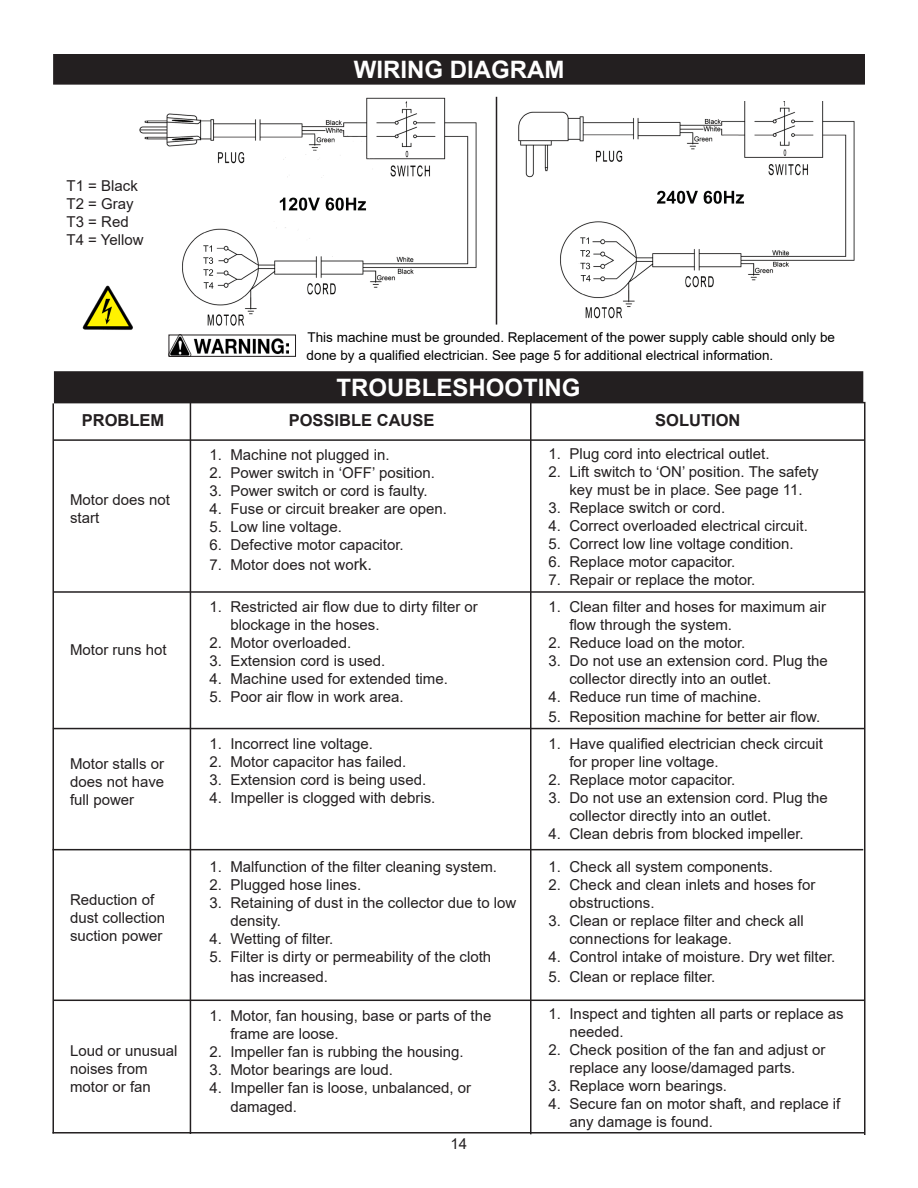
<style>
.page{position:relative;width:918px;height:1188px;background:#fff}
.page>*{position:absolute;margin:0;border:0;box-sizing:border-box;transform-origin:0 0}
.t1{font:700 24px "Arial";color:#fff}
.t2{font:700 16.5px "Arial";color:#231f20}
.t3{font:15px/18px "Arial";color:#231f20}
.t4{font:13.5px/18px "Arial";color:#000}
.s1{font-size:16.5px}
</style>
<div class="page">
<div style="left:54px;top:55px;width:810px;height:29px;background:#231f20"></div>
<div style="left:53px;top:54px;width:812px;height:31px;border:2px solid #231f20"></div>
<img style="left:171px;top:337px;width:118px;height:18px">
<div style="left:169px;top:335px;width:127px;height:22px;border:1px solid #231f20"></div>
<div style="left:55px;top:372px;width:808px;height:29px;background:#231f20"></div>
<div style="left:54px;top:371px;width:809px;height:31px;border:2px solid #231f20"></div>
<hr style="left:52px;top:403px;width:2px;height:731px;background:#231f20">
<hr style="left:190px;top:402px;width:1px;height:732px;background:#231f20">
<hr style="left:864px;top:402px;width:2px;height:733px;background:#231f20">
<hr style="left:530px;top:402px;width:2px;height:732px;background:#231f20">
<hr style="left:54px;top:402px;width:810px;height:1px;background:#231f20">
<hr style="left:52px;top:849px;width:811px;height:1px;background:#231f20">
<hr style="left:54px;top:591px;width:811px;height:2px;background:#231f20">
<hr style="left:54px;top:1000px;width:811px;height:1px;background:#231f20">
<hr style="left:52px;top:1132px;width:813px;height:2px;background:#231f20">
<hr style="left:54px;top:439px;width:810px;height:2px;background:#231f20">
<hr style="left:53px;top:728px;width:811px;height:1px;background:#231f20">
<img style="left:139px;top:97px;width:338px;height:229px">
<img style="left:518px;top:101px;width:337px;height:218px">
<hr style="left:496px;top:97px;width:1px;height:228px;background:#231f20">
<img style="left:82px;top:277px;width:66px;height:53px">
<p class="t3" style="left:67px;top:176px;width:73px">T1 = Black</p>
<p class="t3" style="left:67px;top:194px;width:69px">T2 = Gray</p>
<p class="t3" style="left:67px;top:212px;width:64px">T3 = Red</p>
<p class="t3" style="left:67px;top:230px;width:79px">T4 = Yellow</p>
<p class="t1" style="left:354px;top:53px;width:212px">WIRING DIAGRAM</p>
<p class="t4" style="left:307px;top:328px;width:530px">This machine must be grounded. Replacement of the power supply cable should only be done by a qualified electrician. See page 5 for additional electrical information.</p>
<p class="t1" style="left:337px;top:370px;width:246px">TROUBLESHOOTING</p>
<p class="t2" style="left:82px;top:409px;width:84px">PROBLEM</p>
<p class="t2" style="left:289px;top:409px;width:147px">POSSIBLE CAUSE</p>
<p class="t2" style="left:655px;top:409px;width:87px">SOLUTION</p>
<p class="t3" style="left:70px;top:490px;width:102px">Motor does not</p>
<p class="t3" style="left:70px;top:508px;width:31px">start</p>
<p class="t3" style="left:70px;top:640px;width:98px">Motor runs hot</p>
<p class="t3" style="left:70px;top:755px;width:96px">Motor stalls or</p>
<p class="t3" style="left:70px;top:773px;width:96px">does not have</p>
<p class="t3" style="left:70px;top:791px;width:66px">full power</p>
<p class="t3" style="left:70px;top:891px;width:86px">Reduction of</p>
<p class="t3" style="left:70px;top:909px;width:97px">dust collection</p>
<p class="t3" style="left:70px;top:927px;width:94px">suction power</p>
<p class="t3" style="left:70px;top:1042px;width:109px">Loud or unusual</p>
<p class="t3" style="left:70px;top:1060px;width:79px">noises from</p>
<p class="t3" style="left:70px;top:1078px;width:82px">motor or fan</p>
<p class="t3" style="left:210px;top:446px;width:182px">1. Machine not plugged in.</p>
<p class="t3" style="left:210px;top:464px;width:227px">2. Power switch in ‘OFF’ position.</p>
<p class="t3" style="left:210px;top:482px;width:220px">3. Power switch or cord is faulty.</p>
<p class="t3" style="left:210px;top:500px;width:239px">4. Fuse or circuit breaker are open.</p>
<p class="t3" style="left:210px;top:518px;width:134px">5. Low line voltage.</p>
<p class="t3" style="left:210px;top:536px;width:196px">6. Defective motor capacitor.</p>
<p class="t3" style="left:210px;top:555px;width:164px">7. Motor does not wo<span class="s1">rk.</span></p>
<p class="t3" style="left:230px;top:598px;width:249px;text-indent:-21px">1. Restricted air flow due to dirty filter or blockage in the hoses.</p>
<p class="t3" style="left:210px;top:634px;width:143px">2. Motor overloaded.</p>
<p class="t3" style="left:210px;top:652px;width:177px">3. Extension cord is used.</p>
<p class="t3" style="left:210px;top:670px;width:240px">4. Machine used for extended time.</p>
<p class="t3" style="left:210px;top:688px;width:196px">5. Poor air flow in work area.</p>
<p class="t3" style="left:210px;top:735px;width:165px">1. Incorrect line voltage.</p>
<p class="t3" style="left:210px;top:753px;width:198px">2. Motor capacitor has failed.</p>
<p class="t3" style="left:210px;top:771px;width:218px">3. Extension cord is being used.</p>
<p class="t3" style="left:210px;top:789px;width:227px">4. Impeller is clogged with debris.</p>
<p class="t3" style="left:210px;top:858px;width:289px">1. Malfunction of the filter cleaning system.</p>
<p class="t3" style="left:210px;top:876px;width:153px">2. Plugged hose lines.</p>
<p class="t3" style="left:230px;top:894px;width:287px;text-indent:-21px">3. Retaining of dust in the collector due to low density.</p>
<p class="t3" style="left:210px;top:930px;width:125px">4. Wetting of filter.</p>
<p class="t3" style="left:230px;top:947px;width:262px;line-height:19.8px;text-indent:-21px">5. Filter is dirty or permeability of the cloth has increased.</p>
<p class="t3" style="left:230px;top:1006px;width:262px;text-indent:-21px">1. Motor, fan housing, base or parts of the frame are loose.</p>
<p class="t3" style="left:210px;top:1042px;width:256px">2. Impeller fan is rubbing the housing.</p>
<p class="t3" style="left:210px;top:1060px;width:185px">3. Motor bearings are loud.</p>
<p class="t3" style="left:210px;top:1078px;width:263px">4. Impeller fan is loose, unbalanced, or</p>
<p class="t3" style="left:230px;top:1098px;width:68px">damaged.</p>
<p class="t3" style="left:451px;top:1135px;width:18px">14</p>
<p class="t3" style="left:549px;top:444px;width:222px">1. Plug cord into electrical outlet.</p>
<p class="t3" style="left:549px;top:462px;width:272px;text-align:center">2. Lift switch to ‘ON’ position. The safety key must be in place. See page 11.</p>
<p class="t3" style="left:549px;top:498px;width:178px">3. Replace switch or cord.</p>
<p class="t3" style="left:549px;top:516px;width:261px">4. Correct overloaded electrical circuit.</p>
<p class="t3" style="left:549px;top:534px;width:247px">5. Correct low line voltage condition.</p>
<p class="t3" style="left:549px;top:552px;width:188px">6. Replace motor capacitor.</p>
<p class="t3" style="left:549px;top:570px;width:208px">7. Repair or replace the motor.</p>
<p class="t3" style="left:569px;top:598px;width:258px;text-indent:-21px">1. Clean filter and hoses for maximum air flow through the system.</p>
<p class="t3" style="left:549px;top:634px;width:198px">2. Reduce load on the motor.</p>
<p class="t3" style="left:549px;top:652px;width:281px">3. Do not use an extension cord. Plug the</p>
<p class="t3" style="left:569px;top:670px;width:203px">collector directly into an outlet.</p>
<p class="t3" style="left:549px;top:688px;width:214px">4. Reduce run time of machine.</p>
<p class="t3" style="left:549px;top:708px;width:273px">5. Reposition machine for better air flow.</p>
<p class="t3" style="left:549px;top:735px;width:276px">1. Have qualified electrician check circuit</p>
<p class="t3" style="left:569px;top:753px;width:151px">for proper line voltage.</p>
<p class="t3" style="left:549px;top:771px;width:188px">2. Replace motor capacitor.</p>
<p class="t3" style="left:549px;top:789px;width:281px">3. Do not use an extension cord. Plug the</p>
<p class="t3" style="left:569px;top:807px;width:203px">collector directly into an outlet.</p>
<p class="t3" style="left:549px;top:825px;width:257px">4. Clean debris from blocked impeller.</p>
<p class="t3" style="left:549px;top:858px;width:226px">1. Check all system components.</p>
<p class="t3" style="left:569px;top:876px;width:247px;text-indent:-21px">2. Check and clean inlets and hoses for obstructions.</p>
<p class="t3" style="left:569px;top:912px;width:236px;text-indent:-21px">3. Clean or replace filter and check all connections for leakage.</p>
<p class="t3" style="left:549px;top:948px;width:288px">4. Control intake of moisture. Dry wet filter.</p>
<p class="t3" style="left:549px;top:968px;width:168px">5. Clean or replace filter.</p>
<p class="t3" style="left:569px;top:1005px;width:276px;text-indent:-21px">1. Inspect and tighten all parts or replace as needed.</p>
<p class="t3" style="left:569px;top:1041px;width:257px;text-indent:-21px">2. Check position of the fan and adjust or replace any loose/damaged parts.</p>
<p class="t3" style="left:549px;top:1077px;width:180px">3. Replace worn bearings.</p>
<p class="t3" style="left:569px;top:1095px;width:272px;text-indent:-21px">4. Secure fan on motor shaft, and replace if any damage is found.</p>
</div>
